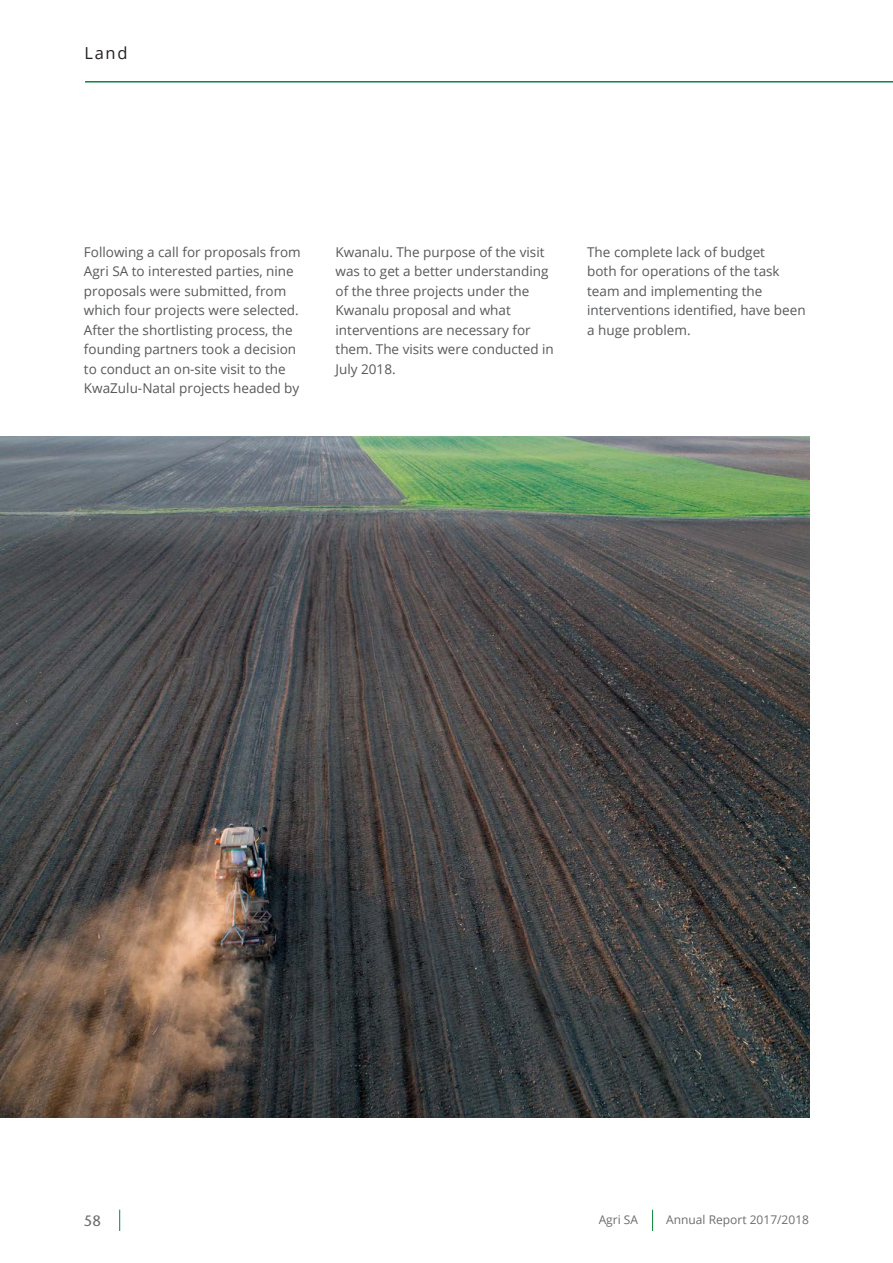
<style>
.page{position:relative;width:893px;height:1263px;background:#fff}
.page>*{position:absolute;margin:0;border:0;box-sizing:border-box;transform-origin:0 0}
.t1{font:16.5px "Open Sans";color:#231f20}
.t2{font:500 15px "Stone Sans Std";color:#6c6d70}
.Bullets{font:13.5px/19.5px "Open Sans";color:#57585a}
.t3{font:12px "Open Sans";color:#6c6d70}
</style>
<div class="page">
<svg style="left:119px;top:1210px;width:1px;height:21px"></svg>
<hr style="left:85px;top:81px;width:808px;height:2px;background:#0c8340">
<svg style="left:652px;top:1210px;width:1px;height:21px"></svg>
<img style="left:0;top:437px;width:809px;height:680px">
<p class="t1" style="left:85px;top:42px;width:44px">Land</p>
<p class="Bullets" style="left:84px;top:242px;width:218px">Following a call for proposals from Agri SA to interested parties, nine proposals were submitted, from which four projects were selected.<br>After the shortlisting process, the founding partners took a decision to conduct an on-site visit to the KwaZulu-Natal projects headed by</p>
<p class="Bullets" style="left:336px;top:242px;width:220px">Kwanalu. The purpose of the visit was to get a better understanding of the three projects under the<br>Kwanalu proposal and what interventions are necessary for them. The visits were conducted in<br>July 2018.</p>
<p class="Bullets" style="left:587px;top:242px;width:220px">The complete lack of budget<br>both for operations of the task team and implementing the interventions identified, have been a huge problem.</p>
<p class="t2" style="left:84px;top:1212px;width:19px">58</p>
<p class="t3" style="left:599px;top:1211px;width:41px">Agri SA</p>
<p class="t3" style="left:666px;top:1211px;width:144px">Annual Report 2017/2018</p>
</div>
